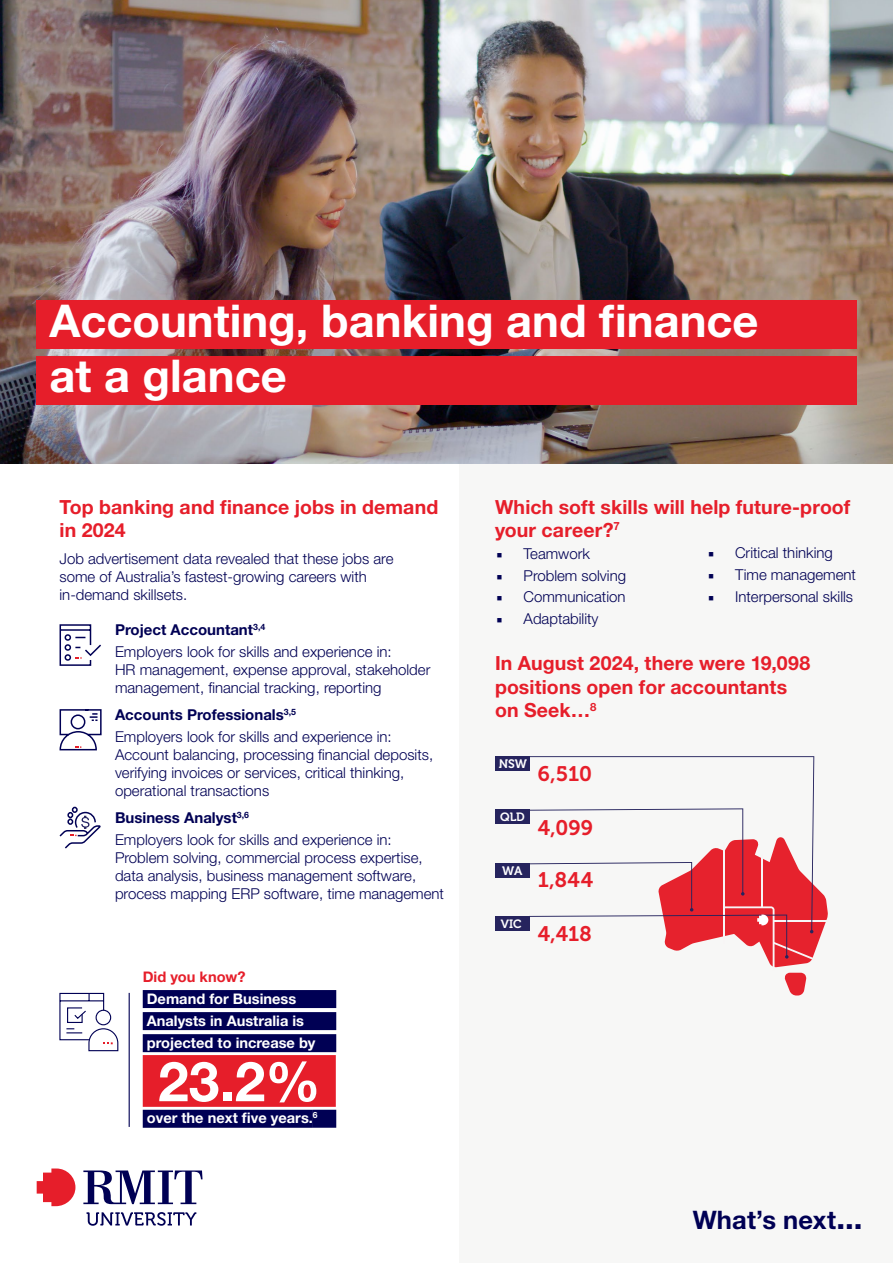
<style>
.page{position:relative;width:893px;height:1263px;background:#fff}
.page>*{position:absolute;margin:0;border:0;box-sizing:border-box;transform-origin:0 0}
.t1{font:700 55.2px "Helvetica Neue LT Pro";color:#fff}
.t2{font:700 45.3px/54.8px "Helvetica Neue LT Pro";color:#fff}
.t3{font:700 25.5px "Helvetica Neue LT Pro";letter-spacing:.005em;color:#000054}
.t4{font:21px "Museo 700";letter-spacing:.005em;color:#e61e2a}
.t5{font:700 19.5px/23.4px "Helvetica Neue LT Pro";letter-spacing:.005em;color:#e61e2a}
.t6{font:300 15px/18px "Helvetica Neue LT Pro";color:#000054}
.t7{font:700 14.7px/22px "Helvetica Neue LT Pro";color:#fff}
.t8{font:700 14.7px "Helvetica Neue LT Pro";color:#e61e2a}
.t9{font:12.3px "Museo 700";color:#fff}
.t10{font:12px "Museo 700";letter-spacing:.01em;color:#fff}
.s1{font-weight:700}
.s2{font-family:"Minion Pro";font-weight:400}
.s3{font-size:31.5px}
</style>
<div class="page">
<div style="left:459px;top:464px;width:434px;height:799px;background:#f7f7f6"></div>
<img style="left:0;top:0;width:893px;height:463px">
<div style="left:36px;top:301px;width:821px;height:48px;background:#e61e2a"></div>
<div style="left:36px;top:356px;width:821px;height:48px;background:#e61e2a"></div>
<svg style="left:37px;top:1168px;width:38px;height:38px"></svg>
<svg style="left:83px;top:1170px;width:120px;height:34px"></svg>
<svg style="left:87px;top:1212px;width:109px;height:14px"></svg>
<div style="left:143px;top:990px;width:193px;height:18px;background:#000054"></div>
<div style="left:143px;top:1012px;width:193px;height:18px;background:#000054"></div>
<div style="left:143px;top:1034px;width:193px;height:18px;background:#000054"></div>
<div style="left:143px;top:1055px;width:193px;height:52px;background:#e61e2a"></div>
<div style="left:143px;top:1110px;width:170px;height:18px;background:#000054"></div>
<div style="left:313px;top:1110px;width:23px;height:18px;background:#000054"></div>
<svg style="left:59px;top:992px;width:60px;height:60px"></svg>
<hr style="left:129px;top:993px;width:1px;height:134px;background:#000054">
<div style="left:495px;top:756px;width:34px;height:15px;background:#26245e"></div>
<div style="left:495px;top:809px;width:34px;height:15px;background:#26245e"></div>
<div style="left:495px;top:863px;width:34px;height:15px;background:#26245e"></div>
<div style="left:495px;top:916px;width:34px;height:14px;background:#26245e"></div>
<svg style="left:529px;top:756px;width:285px;height:52px"></svg>
<svg style="left:529px;top:808px;width:299px;height:187px"></svg>
<svg style="left:59px;top:624px;width:42px;height:42px"></svg>
<svg style="left:59px;top:709px;width:43px;height:42px"></svg>
<svg style="left:59px;top:807px;width:42px;height:42px"></svg>
<h2 class="t2" style="left:50px;top:293px;width:710px">Accounting, banking and finance at a glance</h2>
<h3 class="t5" style="left:60px;top:494px;width:380px">Top banking and finance jobs in demand in 2024</h3>
<p class="t6" style="left:60px;top:549px;width:335px">Job advertisement data revealed that these jobs are some of Australia’s fastest-growing careers with in-demand skillsets.</p>
<p class="t6" style="left:115px;top:618px;width:278px;line-height:22.2px"><span class="s1">Project Accountant</span><sup>3,4<br></sup>Employers look for skills and experience in:</p>
<p class="t6" style="left:115px;top:661px;width:317px">HR management, expense approval, stakeholder management, financial tracking, reporting</p>
<p class="t6" style="left:115px;top:703px;width:278px;line-height:22.2px"><span class="s1">Accounts Professionals</span><sup>3,5<br></sup>Employers look for skills and experience in:</p>
<p class="t6" style="left:115px;top:745px;width:320px">Account balancing, processing financial deposits, verifying invoices or services, critical thinking, operational transactions</p>
<p class="t6" style="left:115px;top:806px;width:278px;line-height:22.2px"><span class="s1">Business Analyst</span><sup>3,6<br></sup>Employers look for skills and experience in:</p>
<p class="t6" style="left:115px;top:848px;width:330px">Problem solving, commercial process expertise, data analysis, business management software, process mapping ERP software, time management</p>
<p class="t8" style="left:143px;top:967px;width:104px">Did you know?</p>
<p class="t7" style="left:147px;top:987px;width:170px">Demand for Business<br>Analysts in Australia is projected to increase by</p>
<h1 class="t1" style="left:158px;top:1047px;width:164px">23.2%</h1>
<p class="t7" style="left:147px;top:1107px;width:172px">over the next five years.<sup>6</sup></p>
<h3 class="t5" style="left:495px;top:494px;width:357px">Which soft skills will help future-proof your career?<sup>7</sup></h3>
<p class="t6" style="left:496px;top:544px;width:95px"><span class="s2">■</span> Teamwork</p>
<p class="t6" style="left:496px;top:566px;width:131px"><span class="s2">■</span> Problem solving</p>
<p class="t6" style="left:496px;top:588px;width:130px"><span class="s2">■</span> Communication</p>
<p class="t6" style="left:496px;top:609px;width:103px"><span class="s2">■</span> Adaptability</p>
<h3 class="t5" style="left:495px;top:651px;width:317px">In August 2024, there were 19,098 positions open for accountants on Seek…<sup>8</sup></h3>
<p class="t6" style="left:708px;top:544px;width:126px"><span class="s2">■</span> Critical thinking</p>
<p class="t6" style="left:708px;top:565px;width:149px"><span class="s2">■</span> Time management</p>
<p class="t6" style="left:708px;top:587px;width:147px"><span class="s2">■</span> Interpersonal skills</p>
<p class="t9" style="left:499px;top:757px;width:30px">NSW</p>
<p class="t10" style="left:500px;top:811px;width:26px">QLD</p>
<p class="t9" style="left:502px;top:864px;width:22px">WA</p>
<p class="t10" style="left:501px;top:917px;width:23px">VIC</p>
<h3 class="t4" style="left:538px;top:762px;width:56px">6,510</h3>
<h3 class="t4" style="left:538px;top:816px;width:57px">4,099</h3>
<h3 class="t4" style="left:538px;top:868px;width:57px">1,844</h3>
<h3 class="t4" style="left:538px;top:922px;width:55px">4,418</h3>
<h3 class="t3" style="left:693px;top:1204px;width:171px">What’s next<span class="s3">...</span></h3>
</div>
